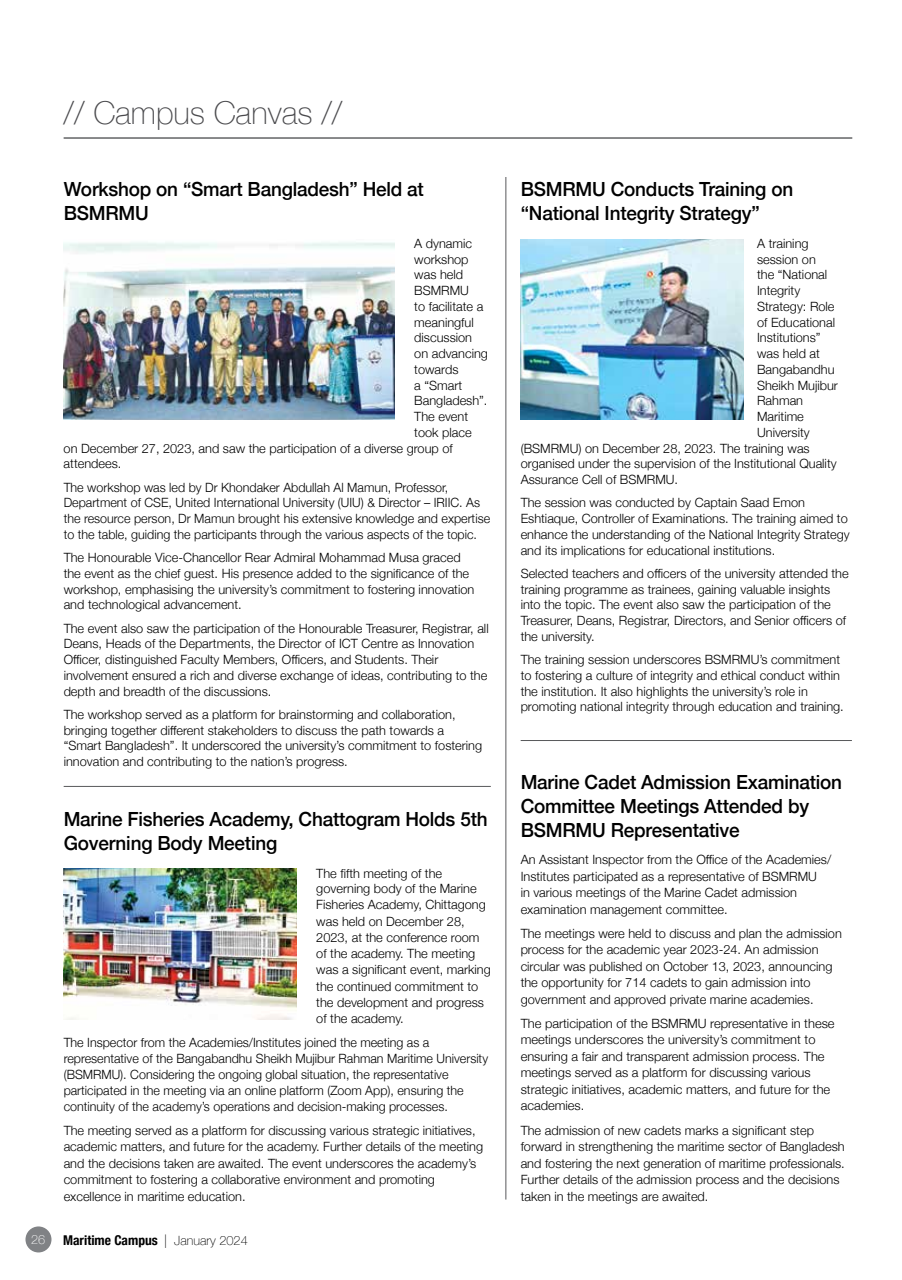
<style>
.page{position:relative;width:902px;height:1280px;background:#fff}
.page>*{position:absolute;margin:0;border:0;box-sizing:border-box;transform-origin:0 0}
.t1{font:100 31.5px "Helvetica Neue";color:#4a4a4d}
.t2{font:500 19.5px/24px "Helvetica Neue";letter-spacing:-.01em;color:#000}
.t3{font:700 condensed 13.5px "Helvetica Neue";color:#000}
.t4{font:300 12.75px/15.8px "Helvetica Neue";color:#000}
.t5{font:100 12.75px "Helvetica Neue";color:#fff}
.s1{font-weight:100;font-stretch:normal}
.s2{font-weight:100;font-stretch:normal;font-size:12.75px}
</style>
<div class="page">
<div style="left:25px;top:1226px;width:26px;height:26px;background:#808285;border-radius:50%"></div>
<hr style="left:64px;top:137px;width:788px;height:2px;background:#636466">
<img style="left:521px;top:239px;width:222px;height:180px">
<img style="left:63px;top:242px;width:332px;height:177px">
<img style="left:64px;top:869px;width:233px;height:150px">
<hr style="left:506px;top:177px;width:1px;height:1022px;background:#58595b">
<hr style="left:521px;top:740px;width:331px;height:1px;background:#58595b">
<hr style="left:64px;top:786px;width:427px;height:1px;background:#58595b">
<h1 class="t1" style="left:64px;top:89px;width:280px">// Campus Canvas //</h1>
<h2 class="t2" style="left:64px;top:175px;width:362px">Workshop on “Smart Bangladesh” Held at<br>BSMRMU</h2>
<p class="t4" style="left:414px;top:234px;width:59px">A dynamic</p>
<p class="t4" style="left:414px;top:250px;width:56px">workshop</p>
<p class="t4" style="left:414px;top:266px;width:50px">was held</p>
<p class="t4" style="left:414px;top:282px;width:56px">BSMRMU</p>
<p class="t4" style="left:414px;top:297px;width:70px">to facilitate a</p>
<p class="t4" style="left:414px;top:313px;width:61px">meaningful</p>
<p class="t4" style="left:414px;top:329px;width:59px">discussion</p>
<p class="t4" style="left:414px;top:345px;width:75px">on advancing</p>
<p class="t4" style="left:414px;top:360px;width:46px">towards</p>
<p class="t4" style="left:414px;top:376px;width:49px">a “Smart</p>
<p class="t4" style="left:414px;top:392px;width:75px">Bangladesh”.</p>
<p class="t4" style="left:414px;top:408px;width:55px">The event</p>
<p class="t4" style="left:414px;top:423px;width:59px">took place</p>
<p class="t4" style="left:64px;top:439px;width:391px">on December 27, 2023, and saw the participation of a diverse group of</p>
<p class="t4" style="left:64px;top:455px;width:59px">attendees.</p>
<p class="t4" style="left:64px;top:478px;width:428px">The workshop was led by Dr Khondaker Abdullah Al Mamun, Professor, Department of CSE, United International University (UIU) &amp; Director – IRIIC. As the resource person, Dr Mamun brought his extensive knowledge and expertise to the table, guiding the participants through the various aspects of the topic.</p>
<p class="t4" style="left:64px;top:549px;width:412px">The Honourable Vice-Chancellor Rear Admiral Mohammad Musa graced the event as the chief guest. His presence added to the significance of the workshop, emphasising the university’s commitment to fostering innovation and technological advancement.</p>
<p class="t4" style="left:64px;top:619px;width:426px">The event also saw the participation of the Honourable Treasurer, Registrar, all Deans, Heads of the Departments, the Director of ICT Centre as Innovation Officer, distinguished Faculty Members, Officers, and Students. Their involvement ensured a rich and diverse exchange of ideas, contributing to the depth and breadth of the discussions.</p>
<p class="t4" style="left:64px;top:705px;width:420px">The workshop served as a platform for brainstorming and collaboration, bringing together different stakeholders to discuss the path towards a “Smart Bangladesh”. It underscored the university’s commitment to fostering innovation and contributing to the nation’s progress.</p>
<h2 class="t2" style="left:64px;top:805px;width:425px">Marine Fisheries Academy, Chattogram Holds 5th<br>Governing Body Meeting</h2>
<p class="t4" style="left:316px;top:864px;width:176px;line-height:16.2px">The fifth meeting of the governing body of the Marine<br>Fisheries Academy, Chittagong was held on December 28,<br>2023, at the conference room of the academy. The meeting was a significant event, marking the continued commitment to the development and progress of the academy.</p>
<p class="t4" style="left:64px;top:1033px;width:426px;line-height:16.2px">The Inspector from the Academies/Institutes joined the meeting as a representative of the Bangabandhu Sheikh Mujibur Rahman Maritime University (BSMRMU). Considering the ongoing global situation, the representative participated in the meeting via an online platform (Zoom App), ensuring the continuity of the academy’s operations and decision-making processes.</p>
<p class="t4" style="left:64px;top:1121px;width:421px;line-height:16.4px">The meeting served as a platform for discussing various strategic initiatives, academic matters, and future for the academy. Further details of the meeting and the decisions taken are awaited. The event underscores the academy’s commitment to fostering a collaborative environment and promoting excellence in maritime education.</p>
<p class="t5" style="left:31px;top:1230px;width:16px">26</p>
<p class="t3" style="left:63px;top:1228px;width:186px">Maritime Campus <span class="s1">|</span> <span class="s2">January 2024</span></p>
<h2 class="t2" style="left:521px;top:175px;width:274px">BSMRMU Conducts Training on “National Integrity Strategy”</h2>
<p class="t4" style="left:757px;top:234px;width:53px">A training</p>
<p class="t4" style="left:757px;top:250px;width:60px">session on</p>
<p class="t4" style="left:757px;top:266px;width:72px">the “National</p>
<p class="t4" style="left:757px;top:282px;width:45px">Integrity</p>
<p class="t4" style="left:757px;top:297px;width:79px">Strategy: Role</p>
<p class="t4" style="left:757px;top:313px;width:79px">of Educational</p>
<p class="t4" style="left:757px;top:329px;width:65px">Institutions”</p>
<p class="t4" style="left:757px;top:345px;width:64px">was held at</p>
<p class="t4" style="left:757px;top:360px;width:79px">Bangabandhu</p>
<p class="t4" style="left:757px;top:376px;width:82px">Sheikh Mujibur</p>
<p class="t4" style="left:757px;top:392px;width:48px">Rahman</p>
<p class="t4" style="left:757px;top:408px;width:48px">Maritime</p>
<p class="t4" style="left:757px;top:423px;width:54px">University</p>
<p class="t4" style="left:521px;top:439px;width:291px">(BSMRMU) on December 28, 2023. The training was</p>
<p class="t4" style="left:521px;top:455px;width:317px">organised under the supervision of the Institutional Quality</p>
<p class="t4" style="left:521px;top:471px;width:159px">Assurance Cell of BSMRMU.</p>
<p class="t4" style="left:521px;top:494px;width:330px">The session was conducted by Captain Saad Emon Eshtiaque, Controller of Examinations. The training aimed to enhance the understanding of the National Integrity Strategy and its implications for educational institutions.</p>
<p class="t4" style="left:521px;top:564px;width:330px">Selected teachers and officers of the university attended the training programme as trainees, gaining valuable insights into the topic. The event also saw the participation of the Treasurer, Deans, Registrar, Directors, and Senior officers of the university.</p>
<p class="t4" style="left:521px;top:651px;width:325px">The training session underscores BSMRMU’s commitment to fostering a culture of integrity and ethical conduct within the institution. It also highlights the university’s role in promoting national integrity through education and training.</p>
<h2 class="t2" style="left:521px;top:768px;width:323px">Marine Cadet Admission Examination<br>Committee Meetings Attended by<br>BSMRMU Representative</h2>
<p class="t4" style="left:521px;top:851px;width:312px;line-height:16.5px">An Assistant Inspector from the Office of the Academies/ Institutes participated as a representative of BSMRMU<br>in various meetings of the Marine Cadet admission examination management committee.</p>
<p class="t4" style="left:521px;top:924px;width:323px;line-height:16.5px">The meetings were held to discuss and plan the admission process for the academic year 2023-24. An admission circular was published on October 13, 2023, announcing the opportunity for 714 cadets to gain admission into government and approved private marine academies.</p>
<p class="t4" style="left:521px;top:1014px;width:315px;line-height:16.5px">The participation of the BSMRMU representative in these meetings underscores the university’s commitment to ensuring a fair and transparent admission process. The meetings served as a platform for discussing various strategic initiatives, academic matters, and future for the academies.</p>
<p class="t4" style="left:521px;top:1121px;width:326px;line-height:16.5px">The admission of new cadets marks a significant step forward in strengthening the maritime sector of Bangladesh and fostering the next generation of maritime professionals.<br>Further details of the admission process and the decisions taken in the meetings are awaited.</p>
</div>
